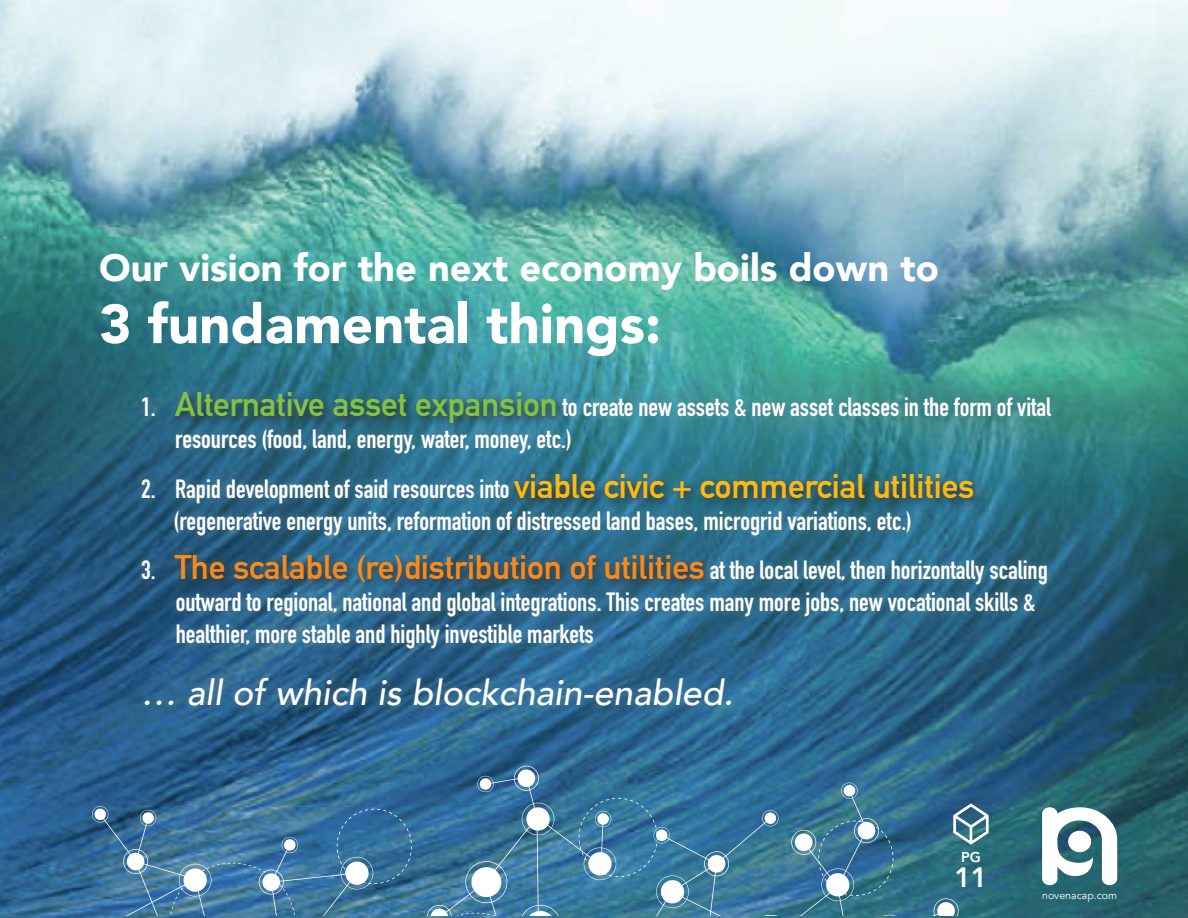
<style>
.page{position:relative;width:1188px;height:918px;background:#fff}
.page>*{position:absolute;margin:0;border:0;box-sizing:border-box;transform-origin:0 0}
.t1{font:900 54.6px "Avenir";color:#fff}
.t2{font:900 37.95px "Avenir";color:#fff}
.t3{font:italic 500 35.55px "Avenir";color:#fff}
.t4{font:700 33.15px "DIN Alternate";color:#f6891f}
.t5{font:700 33.15px "DIN Alternate";color:#fcb914}
.t6{font:700 33.15px "DIN Alternate";color:#82c340}
.t7{font:800 28.05px "Avenir";color:#fff}
.t8{font:700 26.1px/32.1px "DIN Condensed";color:#fff}
.t9{font:800 14.25px "Avenir";color:#fff}
.t10{font:10.65px "Avenir";color:#fff}
</style>
<div class="page">
<img style="left:0;top:1px;width:1188px;height:917px">
<svg style="left:7px;top:766px;width:1002px;height:149px;background:#3b7498"></svg>
<svg style="left:818px;top:821px;width:76px;height:75px;background:#5184a0"></svg>
<svg style="left:579px;top:798px;width:79px;height:79px;background:#4d87aa"></svg>
<svg style="left:337px;top:809px;width:75px;height:75px;background:#457ba4"></svg>
<svg style="left:170px;top:863px;width:125px;height:52px;background:#5b8cb0"></svg>
<svg style="left:461px;top:913px;width:34px;height:3px"></svg>
<svg style="left:1042px;top:807px;width:75px;height:78px"></svg>
<div style="left:133px;top:382px;width:927px;height:333px;background:#538494;opacity:.75"></div>
<svg style="left:953px;top:804px;width:36px;height:40px"></svg>
<div style="left:171px;top:388px;width:396px;height:46px;background:#231f20;opacity:.85"></div>
<div style="left:510px;top:469px;width:474px;height:41px;background:#231f20;opacity:.85"></div>
<div style="left:170px;top:550px;width:545px;height:43px;background:#231f20;opacity:.85"></div>
<h2 class="t2" style="left:99px;top:236px;width:841px">Our vision for the next economy boils down to</h2>
<h1 class="t1" style="left:99px;top:277px;width:563px">3 fundamental things:</h1>
<p class="t6" style="left:175px;top:379px;width:384px">Alternative asset expansion</p>
<p class="t8" style="left:141px;top:390px;width:16px">1.</p>
<p class="t8" style="left:175px;top:390px;width:877px;text-indent:387px">to create new assets &amp; new asset classes in the form of vital resources (food, land, energy, water, money, etc.)</p>
<p class="t8" style="left:174px;top:472px;width:740px;text-indent:-32px">2. Rapid development of said resources into<br>(regenerative energy units, reformation of distressed land bases, microgrid variations, etc.)</p>
<p class="t8" style="left:141px;top:554px;width:16px">3.</p>
<p class="t8" style="left:176px;top:554px;width:874px;text-indent:534px">at the local level, then horizontally scaling outward to regional, national and global integrations. This creates many more jobs, new vocational skills &amp; healthier, more stable and highly investible markets</p>
<h3 class="t3" style="left:141px;top:672px;width:594px">… all of which is blockchain-enabled.</h3>
<p class="t5" style="left:514px;top:461px;width:461px">viable civic + commercial utilities</p>
<p class="t4" style="left:175px;top:542px;width:531px">The scalable (re)distribution of utilities</p>
<p class="t9" style="left:961px;top:846px;width:21px">PG</p>
<p class="t7" style="left:954px;top:855px;width:35px">11</p>
<p class="t10" style="left:1042px;top:889px;width:77px">novenacap.com</p>
</div>
